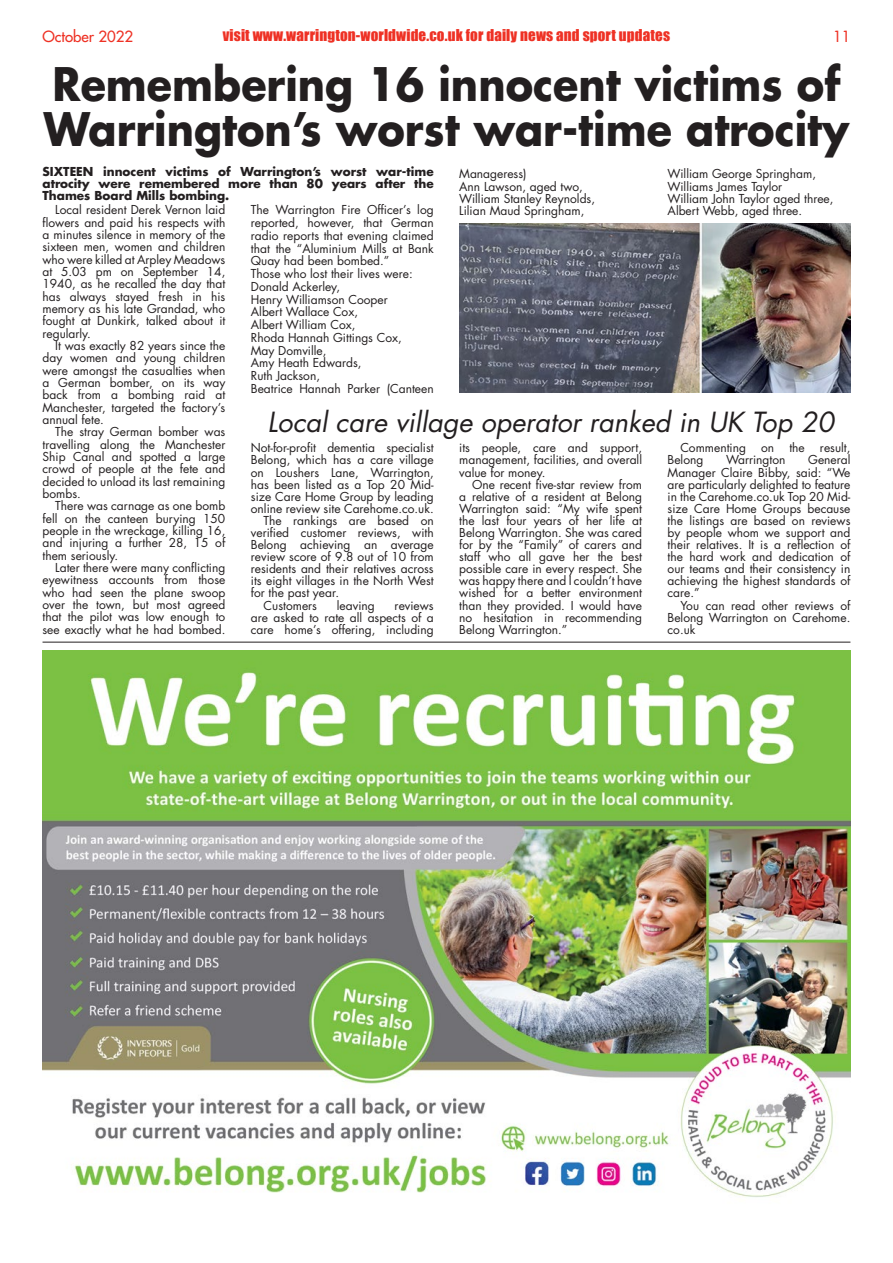
<style>
.page{position:relative;width:893px;height:1263px;background:#fff}
.page>*{position:absolute;margin:0;border:0;box-sizing:border-box;transform-origin:0 0}
.t1{font:700 45px/45px "Futura Std";color:#231f20;scale:.92 1}
.t2{font:italic 27px "Futura Std";color:#231f20}
.t3{font:15px "Impact";letter-spacing:.01em;color:#ee3124}
.t4{font:500 15px "Futura Std";color:#ee3124}
.t5{font:12px/12.3px "Futura Std";color:#231f20;text-align:justify}
.t6{font:700 12px/12px "Futura Std";color:#231f20;text-align:justify}
</style>
<div class="page">
<hr style="left:43px;top:642px;width:807px;height:1px;background:#231f20">
<img style="left:43px;top:650px;width:807px;height:547px">
<img style="left:459px;top:224px;width:391px;height:169px">
<p class="t4" style="left:43px;top:27px;width:92px">October 2022</p>
<p class="t3" style="left:223px;top:24px;width:449px">visit www.warrington-worldwide.co.uk for daily news and sport updates</p>
<p class="t4" style="left:833px;top:27px;width:19px">11</p>
<h1 class="t1" style="left:44px;top:61px;width:877px">Remembering 16 innocent victims of<br>Warrington’s worst war-time atrocity</h1>
<p class="t6" style="left:43px;top:165px;width:393px">SIXTEEN innocent victims of Warrington’s worst war-time atrocity were remembered more than 80 years after the Thames Board Mills bombing.</p>
<p class="t5" style="left:43px;top:204px;width:184px;text-indent:13px">Local resident Derek Vernon laid flowers and paid his respects with a minutes silence in memory of the sixteen men, women and children who were killed at Arpley Meadows at 5.03 pm on September 14, 1940, as he recalled the day that has always stayed fresh in his memory as his late Grandad, who fought at Dunkirk, talked about it regularly.</p>
<p class="t5" style="left:43px;top:340px;width:184px;text-indent:13px">It was exactly 82 years since the day women and young children were amongst the casualties when a German bomber, on its way back from a bombing raid at Manchester, targeted the factory’s annual fete.</p>
<p class="t5" style="left:43px;top:426px;width:184px;text-indent:13px">The stray German bomber was travelling along the Manchester Ship Canal and spotted a large crowd of people at the fete and decided to unload its last remaining bombs.</p>
<p class="t5" style="left:43px;top:500px;width:184px;text-indent:13px">There was carnage as one bomb fell on the canteen burying 150 people in the wreckage, killing 16, and injuring a further 28, 15 of them seriously.</p>
<p class="t5" style="left:43px;top:562px;width:184px;text-indent:13px">Later there were many conflicting eyewitness accounts from those who had seen the plane swoop over the town, but most agreed that the pilot was low enough to see exactly what he had bombed.</p>
<p class="t5" style="left:459px;top:168px;width:137px;text-align:left">Manageress)<br>Ann Lawson, aged two,<br>William Stanley Reynolds,<br>Lilian Maud Springham,</p>
<p class="t5" style="left:668px;top:168px;width:167px;text-align:left">William George Springham,<br>Williams James Taylor<br>William John Taylor aged three,<br>Albert Webb, aged three.</p>
<p class="t5" style="left:251px;top:204px;width:184px;line-height:12.8px;text-align:left">The Warrington Fire Officer’s log reported, however, that German radio reports that evening claimed that the “Aluminium Mills at Bank<br>Quay had been bombed.”<br>Those who lost their lives were:<br>Donald Ackerley,<br>Henry Williamson Cooper<br>Albert Wallace Cox,<br>Albert William Cox,<br>Rhoda Hannah Gittings Cox,<br>May Domville,<br>Amy Heath Edwards,<br>Ruth Jackson,<br>Beatrice Hannah Parker (Canteen</p>
<h2 class="t2" style="left:267px;top:405px;width:568px">Local care village operator ranked in UK Top 20</h2>
<p class="t5" style="left:251px;top:442px;width:184px">Not-for-profit dementia specialist</p>
<p class="t5" style="left:251px;top:454px;width:184px">Belong, which has a care village</p>
<p class="t5" style="left:251px;top:466px;width:184px">on Loushers Lane, Warrington,</p>
<p class="t5" style="left:251px;top:478px;width:184px">has been listed as a Top 20 Mid-</p>
<p class="t5" style="left:251px;top:490px;width:184px">size Care Home Group by leading</p>
<p class="t5" style="left:251px;top:502px;width:184px">online review site Carehome.co.uk.</p>
<p class="t5" style="left:264px;top:514px;width:172px">The rankings are based on</p>
<p class="t5" style="left:251px;top:527px;width:184px">verified customer reviews, with</p>
<p class="t5" style="left:251px;top:539px;width:184px">Belong achieving an average</p>
<p class="t5" style="left:251px;top:551px;width:184px">review score of 9.8 out of 10 from</p>
<p class="t5" style="left:251px;top:563px;width:184px">residents and their relatives across</p>
<p class="t5" style="left:251px;top:575px;width:184px">its eight villages in the North West</p>
<p class="t5" style="left:251px;top:587px;width:90px">for the past year.</p>
<p class="t5" style="left:264px;top:599px;width:55px">Customers</p>
<p class="t5" style="left:337px;top:599px;width:39px">leaving</p>
<p class="t5" style="left:459px;top:442px;width:184px">its people, care and support, management, facilities, and overall value for money.</p>
<p class="t5" style="left:459px;top:478px;width:184px;text-indent:13px">One recent five-star review from a relative of a resident at Belong Warrington said: “My wife spent the last four years of her life at Belong Warrington. She was cared for by the “Family” of carers and staff who all gave her the best possible care in every respect. She was happy there and I couldn’t have wished for a better environment than they provided. I would have no hesitation in recommending Belong Warrington.”</p>
<p class="t5" style="left:680px;top:442px;width:67px">Commenting</p>
<p class="t5" style="left:761px;top:442px;width:15px">on</p>
<p class="t5" style="left:789px;top:442px;width:17px">the</p>
<p class="t5" style="left:820px;top:442px;width:32px">result,</p>
<p class="t5" style="left:668px;top:454px;width:37px">Belong</p>
<p class="t5" style="left:726px;top:454px;width:61px">Warrington</p>
<p class="t5" style="left:668px;top:454px;width:184px;text-indent:141px">General Manager Claire Bibby, said: “We are particularly delighted to feature in the Carehome.co.uk Top 20 Mid&shy;size Care Home Groups because the listings are based on reviews by people whom we support and their relatives. It is a reflection of the hard work and dedication of our teams and their consistency in achieving the highest standards of care.”</p>
<p class="t5" style="left:668px;top:599px;width:184px;text-indent:13px">You can read other reviews of Belong Warrington on Carehome. co.uk</p>
<p class="t5" style="left:251px;top:599px;width:184px;text-indent:144px">reviews are asked to rate all aspects of a care home’s offering, including</p>
</div>
